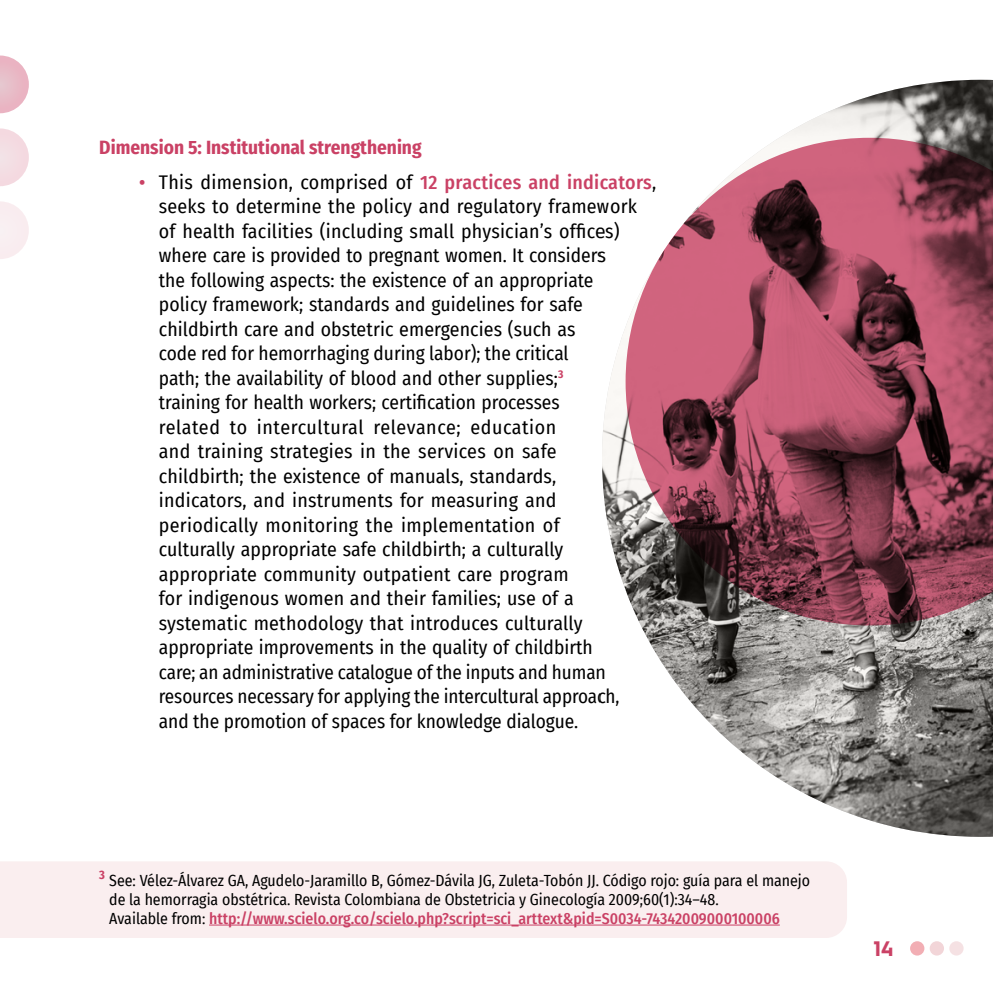
<style>
.page{position:relative;width:993px;height:993px;background:#fff}
.page>*{position:absolute;margin:0;border:0;box-sizing:border-box;transform-origin:0 0}
.t1{font:700 21px "Hurme Geometric Sans 4";color:#ca4165}
.t2{font:19.25px/24.5px "Fira Sans Condensed";letter-spacing:.005em;color:#000}
.t3{font:700 19.25px "Fira Sans Condensed";color:#ca4165}
.t4{font:15.75px/18.9px "Fira Sans Condensed";color:#000}
.s1{font-weight:500;color:#ca4165}
</style>
<div class="page">
<svg style="left:909px;top:940px;width:15px;height:15px"></svg>
<div style="left:929px;top:940px;width:14px;height:15px;background:#f2d5d8;border-radius:50%"></div>
<svg style="left:948px;top:940px;width:15px;height:15px"></svg>
<svg style="left:0;top:55px;width:29px;height:58px"></svg>
<svg style="left:0;top:128px;width:29px;height:58px"></svg>
<svg style="left:0;top:201px;width:29px;height:58px"></svg>
<div style="left:0;top:861px;width:846px;height:76px;background:#faeeef"></div>
<hr style="left:209px;top:924px;width:570px;height:1px;background:#ca4165">
<img style="left:602px;top:80px;width:390px;height:756px">
<p class="t3" style="left:99px;top:131px;width:324px">Dimension 5: Institutional strengthening</p>
<p class="t2" style="left:159px;top:169px;width:498px;text-indent:-20px"><span class="s1">•</span> This dimension, comprised of <span class="s1">12 practices and indicators</span>, seeks to determine the policy and regulatory framework of health facilities (including small physician’s offices) where care is provided to pregnant women. It considers<br>the following aspects: the existence of an appropriate<br>policy framework; standards and guidelines for safe childbirth care and obstetric emergencies (such as<br>code red for hemorrhaging during labor); the critical<br>path; the availability of blood and other supplies;<sup>3<br></sup>training for health workers; certification processes<br>related to intercultural relevance; education<br>and training strategies in the services on safe<br>childbirth; the existence of manuals, standards,<br>indicators, and instruments for measuring and periodically monitoring the implementation of<br>culturally appropriate safe childbirth; a culturally appropriate community outpatient care program<br>for indigenous women and their families; use of a systematic methodology that introduces culturally appropriate improvements in the quality of childbirth<br>care; an administrative catalogue of the inputs and human resources necessary for applying the intercultural approach,<br>and the promotion of spaces for knowledge dialogue.</p>
<p class="t4" style="left:109px;top:870px;width:702px;text-indent:-10px"><sup>3</sup> See: Vélez-Álvarez GA, Agudelo-Jaramillo B, Gómez-Dávila JG, Zuleta-Tobón JJ. Código rojo: guía para el manejo de la hemorragia obstétrica. Revista Colombiana de Obstetricia y Ginecología 2009;60(1):34–48.<br>Available from: <span class="s1">http://www.scielo.org.co/scielo.php?script=sci_arttext&amp;pid=S0034-74342009000100006</span></p>
<p class="t1" style="left:873px;top:933px;width:22px">14</p>
</div>
